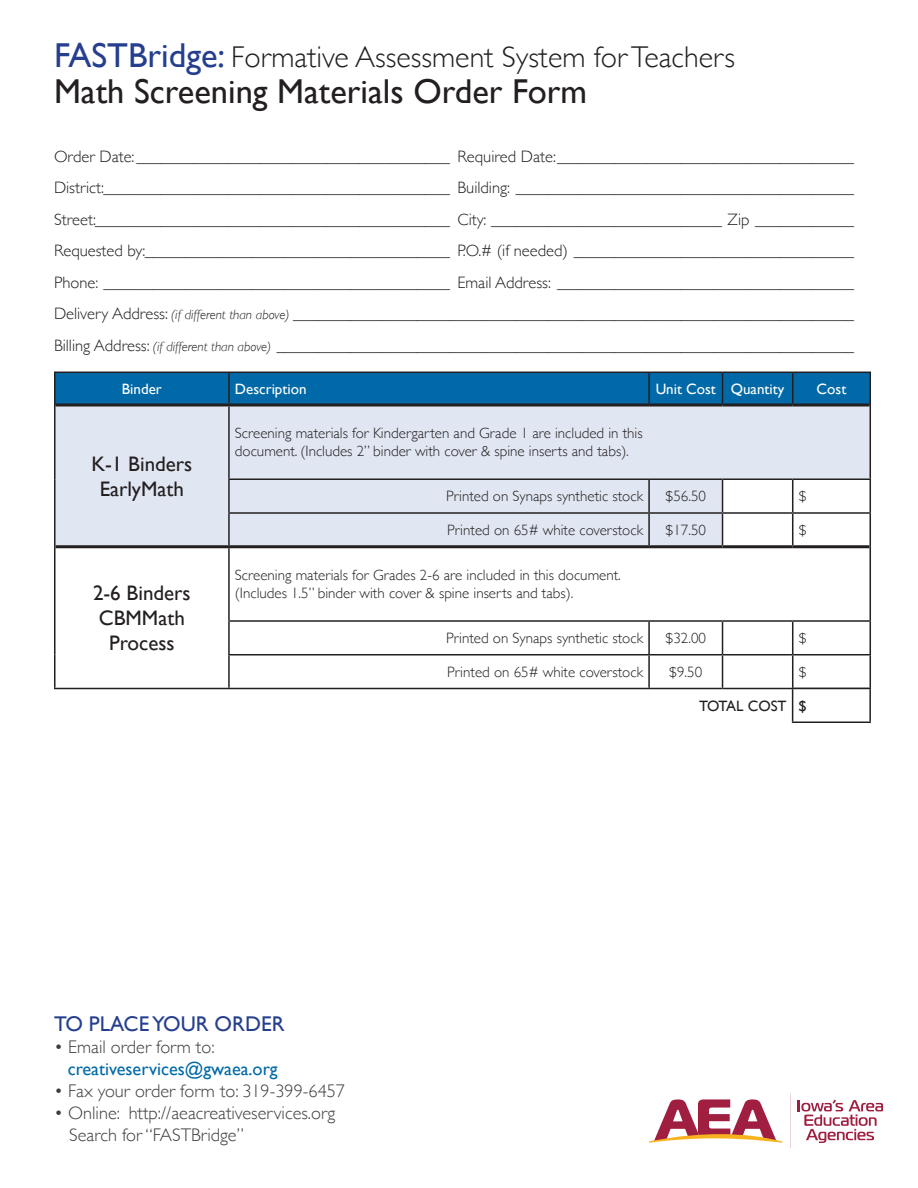
<style>
.page{position:relative;width:918px;height:1188px;background:#fff}
.page>*{position:absolute;margin:0;border:0;box-sizing:border-box;transform-origin:0 0}
.t1{font:34.5px "Gill Sans";color:#231f20}
.t2{font:300 30px "Gill Sans";color:#231f20}
.t3{font:21.3px "Gill Sans";color:#253f8e}
.t4{font:21px/25.2px "Gill Sans";color:#231f20;text-align:center}
.t5{font:300 18.3px/21.9px "Gill Sans";color:#3e3e3f}
.t6{font:18.3px/21.9px "Gill Sans";color:#0169a7}
.t7{font:300 16.5px "Gill Sans";color:#231f20}
.t8{font:300 15px/18px "Gill Sans";color:#231f20}
.t9{font:15px "Gill Sans";color:#fff}
.t10{font:15px "Gill Sans";color:#231f20}
.s1{font-weight:400;font-size:34.5px;color:#253f8e}
.s2{font-style:italic;font-size:13.5px}
.s3{font-weight:300;color:#3e3e3f}
</style>
<div class="page">
<div style="left:56px;top:373px;width:814px;height:31px;background:#0169a7"></div>
<div style="left:56px;top:406px;width:814px;height:139px;background:#e1e7f2"></div>
<svg style="left:649px;top:480px;width:221px;height:140px"></svg>
<hr style="left:228px;top:373px;width:2px;height:31px;background:#231f20">
<hr style="left:648px;top:373px;width:2px;height:31px;background:#231f20">
<hr style="left:722px;top:373px;width:1px;height:31px;background:#231f20">
<hr style="left:792px;top:373px;width:1px;height:31px;background:#231f20">
<hr style="left:54px;top:405px;width:2px;height:74px;background:#231f20">
<hr style="left:228px;top:406px;width:2px;height:72px;background:#231f20">
<hr style="left:870px;top:405px;width:1px;height:73px;background:#231f20">
<hr style="left:54px;top:479px;width:2px;height:34px;background:#231f20">
<hr style="left:228px;top:480px;width:2px;height:32px;background:#231f20">
<hr style="left:649px;top:478px;width:74px;height:2px;background:#231f20">
<hr style="left:648px;top:480px;width:2px;height:32px;background:#231f20">
<hr style="left:723px;top:478px;width:70px;height:2px;background:#231f20">
<hr style="left:722px;top:480px;width:1px;height:32px;background:#231f20">
<hr style="left:793px;top:478px;width:78px;height:2px;background:#231f20">
<hr style="left:792px;top:480px;width:1px;height:32px;background:#231f20">
<hr style="left:870px;top:480px;width:1px;height:32px;background:#231f20">
<hr style="left:54px;top:513px;width:2px;height:34px;background:#231f20">
<hr style="left:228px;top:514px;width:2px;height:31px;background:#231f20">
<hr style="left:649px;top:512px;width:74px;height:2px;background:#231f20">
<hr style="left:648px;top:514px;width:2px;height:31px;background:#231f20">
<hr style="left:723px;top:512px;width:70px;height:2px;background:#231f20">
<hr style="left:722px;top:514px;width:1px;height:31px;background:#231f20">
<hr style="left:793px;top:512px;width:78px;height:2px;background:#231f20">
<hr style="left:792px;top:514px;width:1px;height:31px;background:#231f20">
<hr style="left:870px;top:514px;width:1px;height:33px;background:#231f20">
<hr style="left:54px;top:547px;width:2px;height:74px;background:#231f20">
<hr style="left:228px;top:548px;width:2px;height:72px;background:#231f20">
<hr style="left:870px;top:547px;width:1px;height:73px;background:#231f20">
<hr style="left:54px;top:621px;width:2px;height:34px;background:#231f20">
<hr style="left:228px;top:622px;width:2px;height:32px;background:#231f20">
<hr style="left:649px;top:620px;width:74px;height:2px;background:#231f20">
<hr style="left:648px;top:622px;width:2px;height:32px;background:#231f20">
<hr style="left:723px;top:620px;width:70px;height:2px;background:#231f20">
<hr style="left:722px;top:622px;width:1px;height:32px;background:#231f20">
<hr style="left:793px;top:620px;width:78px;height:2px;background:#231f20">
<hr style="left:792px;top:622px;width:1px;height:32px;background:#231f20">
<hr style="left:870px;top:622px;width:1px;height:32px;background:#231f20">
<hr style="left:54px;top:655px;width:2px;height:33px;background:#231f20">
<hr style="left:228px;top:656px;width:2px;height:32px;background:#231f20">
<hr style="left:649px;top:654px;width:74px;height:2px;background:#231f20">
<hr style="left:648px;top:656px;width:2px;height:32px;background:#231f20">
<hr style="left:723px;top:654px;width:70px;height:2px;background:#231f20">
<hr style="left:722px;top:656px;width:1px;height:32px;background:#231f20">
<hr style="left:793px;top:654px;width:78px;height:2px;background:#231f20">
<hr style="left:792px;top:656px;width:1px;height:32px;background:#231f20">
<hr style="left:870px;top:656px;width:1px;height:32px;background:#231f20">
<hr style="left:54px;top:688px;width:175px;height:1px;background:#231f20">
<hr style="left:649px;top:688px;width:74px;height:1px;background:#231f20">
<hr style="left:723px;top:688px;width:70px;height:1px;background:#231f20">
<hr style="left:54px;top:372px;width:175px;height:1px;background:#231f20">
<hr style="left:54px;top:373px;width:2px;height:32px;background:#231f20">
<hr style="left:229px;top:372px;width:420px;height:1px;background:#231f20">
<hr style="left:649px;top:372px;width:74px;height:1px;background:#231f20">
<hr style="left:723px;top:372px;width:70px;height:1px;background:#231f20">
<hr style="left:793px;top:372px;width:78px;height:1px;background:#231f20">
<hr style="left:870px;top:373px;width:1px;height:32px;background:#231f20">
<hr style="left:228px;top:512px;width:421px;height:2px;background:#231f20">
<hr style="left:228px;top:654px;width:421px;height:2px;background:#231f20">
<hr style="left:229px;top:688px;width:420px;height:1px;background:#231f20">
<hr style="left:228px;top:478px;width:421px;height:2px;background:#231f20">
<hr style="left:228px;top:620px;width:421px;height:2px;background:#231f20">
<hr style="left:649px;top:404px;width:74px;height:2px;background:#231f20">
<hr style="left:723px;top:404px;width:70px;height:2px;background:#231f20">
<hr style="left:793px;top:404px;width:77px;height:2px;background:#231f20">
<hr style="left:649px;top:545px;width:74px;height:3px;background:#231f20">
<hr style="left:723px;top:545px;width:70px;height:3px;background:#231f20">
<hr style="left:793px;top:545px;width:77px;height:3px;background:#231f20">
<hr style="left:229px;top:404px;width:420px;height:2px;background:#231f20">
<hr style="left:229px;top:545px;width:420px;height:3px;background:#231f20">
<hr style="left:56px;top:404px;width:173px;height:2px;background:#231f20">
<hr style="left:56px;top:545px;width:173px;height:3px;background:#231f20">
<hr style="left:792px;top:688px;width:79px;height:1px;background:#231f20">
<hr style="left:792px;top:689px;width:1px;height:32px;background:#231f20">
<hr style="left:869px;top:689px;width:2px;height:32px;background:#231f20">
<hr style="left:792px;top:721px;width:79px;height:2px;background:#231f20">
<svg style="left:790px;top:1094px;width:1px;height:54px"></svg>
<svg style="left:649px;top:1099px;width:133px;height:44px"></svg>
<svg style="left:798px;top:1100px;width:85px;height:43px"></svg>
<p class="t2" style="left:54px;top:34px;width:683px"><span class="s1">FASTBridge:</span> Formative Assessment System for Teachers</p>
<p class="t1" style="left:54px;top:71px;width:535px">Math Screening Materials Order Form</p>
<p class="t7" style="left:54px;top:143px;width:802px">Order Date:______________________________________ Required Date:____________________________________</p>
<p class="t7" style="left:54px;top:175px;width:802px">District:__________________________________________ Building: _________________________________________</p>
<p class="t7" style="left:54px;top:206px;width:802px">Street:___________________________________________ City: ____________________________ Zip ____________</p>
<p class="t7" style="left:54px;top:238px;width:802px">Requested by:_____________________________________ P.O.# (if needed) __________________________________</p>
<p class="t7" style="left:54px;top:269px;width:802px">Phone: __________________________________________ Email Address: ____________________________________</p>
<p class="t7" style="left:54px;top:301px;width:802px">Delivery Address: <span class="s2">(if different than above)</span> ____________________________________________________________________</p>
<p class="t7" style="left:54px;top:332px;width:802px">Billing Address: <span class="s2">(if different than above)</span> ______________________________________________________________________</p>
<p class="t9" style="left:122px;top:380px;width:42px">Binder</p>
<p class="t9" style="left:235px;top:380px;width:73px">Description</p>
<p class="t9" style="left:656px;top:380px;width:62px">Unit Cost</p>
<p class="t9" style="left:731px;top:380px;width:55px">Quantity</p>
<p class="t9" style="left:817px;top:380px;width:31px">Cost</p>
<p class="t4" style="left:91px;top:451px;width:102px">K-1 Binders</p>
<p class="t4" style="left:100px;top:476px;width:86px">EarlyMath</p>
<p class="t4" style="left:93px;top:580px;width:99px">2-6 Binders</p>
<p class="t4" style="left:99px;top:605px;width:87px">CBMMath<br>Process</p>
<p class="t8" style="left:235px;top:424px;width:409px">Screening materials for Kindergarten and Grade 1 are included in this document. (Includes 2” binder with cover &amp; spine inserts and tabs).</p>
<p class="t8" style="left:446px;top:487px;width:198px">Printed on Synaps synthetic stock</p>
<p class="t8" style="left:666px;top:487px;width:42px">$56.50</p>
<p class="t8" style="left:799px;top:487px;width:9px">$</p>
<p class="t8" style="left:447px;top:520px;width:197px">Printed on 65# white coverstock</p>
<p class="t8" style="left:666px;top:520px;width:42px">$17.50</p>
<p class="t8" style="left:799px;top:520px;width:9px">$</p>
<p class="t8" style="left:235px;top:565px;width:388px">Screening materials for Grades 2-6 are included in this document. (Includes 1.5” binder with cover &amp; spine inserts and tabs).</p>
<p class="t8" style="left:446px;top:628px;width:198px">Printed on Synaps synthetic stock</p>
<p class="t8" style="left:666px;top:628px;width:42px">$32.00</p>
<p class="t8" style="left:799px;top:628px;width:9px">$</p>
<p class="t8" style="left:447px;top:662px;width:197px">Printed on 65# white coverstock</p>
<p class="t8" style="left:669px;top:662px;width:34px">$9.50</p>
<p class="t8" style="left:799px;top:662px;width:9px">$</p>
<p class="t10" style="left:699px;top:697px;width:89px">TOTAL COST</p>
<p class="t10" style="left:799px;top:697px;width:10px">$</p>
<p class="t3" style="left:54px;top:1011px;width:232px">TO PLACE YOUR ORDER</p>
<p class="t6" style="left:68px;top:1036px;width:212px;text-indent:-14px"><span class="s3">• Email order form to: </span>creativeservices@gwaea.org</p>
<p class="t5" style="left:54px;top:1079px;width:293px">• Fax your order form to: 319-399-6457</p>
<p class="t5" style="left:69px;top:1101px;width:268px;text-indent:-15px">• Online: http://aeacreativeservices.org<br>Search for “FASTBridge”</p>
</div>
